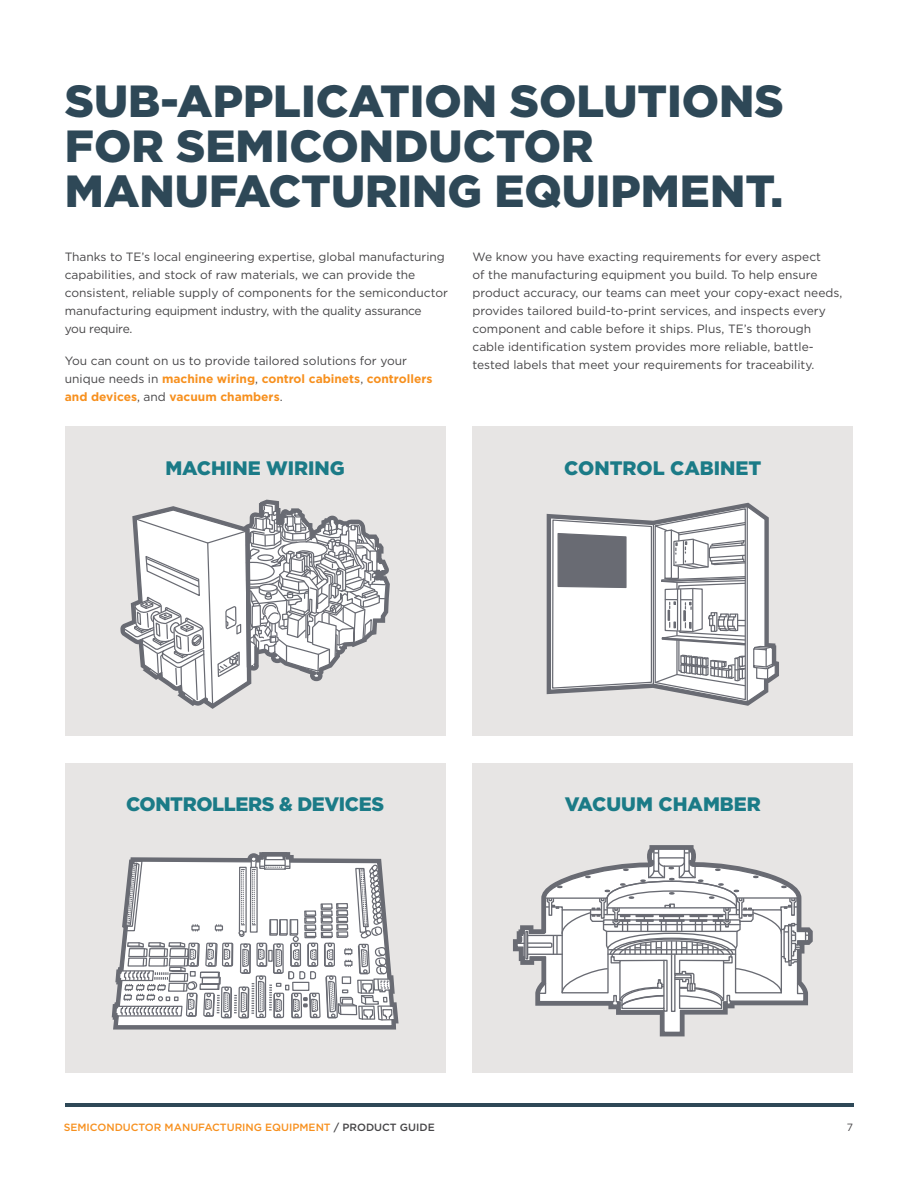
<style>
.page{position:relative;width:918px;height:1188px;background:#fff}
.page>*{position:absolute;margin:0;border:0;box-sizing:border-box;transform-origin:0 0}
.t1{font:900 45px/45px "Gotham";color:#2e4857}
.t2{font:900 19.5px "Gotham";color:#1b7b87}
.t3{font:900 19.5px "Gotham";letter-spacing:-.02em;color:#1b7b87}
.t4{font:12px/18px "Gotham";color:#464547}
.t5{font:500 10.5px "Gotham";color:#f7901e}
.t6{font:10.5px "Gotham";color:#464547}
.s1{font-weight:700;color:#f7901e}
.s2{color:#464547}
</style>
<div class="page">
<hr style="left:65px;top:1104px;width:788px;height:3px;background:#2e4857">
<div style="left:65px;top:427px;width:381px;height:309px;background:#e7e5e4"></div>
<svg style="left:120px;top:500px;width:270px;height:209px"></svg>
<div style="left:65px;top:763px;width:381px;height:309px;background:#e7e5e4"></div>
<svg style="left:117px;top:852px;width:279px;height:178px;background:#d5d5d7"></svg>
<div style="left:268px;top:950px;width:5px;height:12px;border:1px solid #696b73"></div>
<div style="left:472px;top:763px;width:381px;height:309px;background:#e7e5e4"></div>
<svg style="left:513px;top:845px;width:300px;height:191px"></svg>
<svg style="left:516px;top:848px;width:294px;height:186px"></svg>
<svg style="left:521px;top:848px;width:287px;height:165px"></svg>
<div style="left:472px;top:427px;width:381px;height:309px;background:#e7e5e4"></div>
<svg style="left:547px;top:503px;width:232px;height:203px"></svg>
<svg style="left:549px;top:505px;width:227px;height:198px"></svg>
<hr style="left:747px;top:507px;width:1px;height:195px;background:#696b73">
<svg style="left:551px;top:507px;width:226px;height:194px;background:#d3d3d5"></svg>
<h1 class="t1" style="left:65px;top:78px;width:721px">SUB-APPLICATION SOLUTIONS<br>FOR SEMICONDUCTOR<br>MANUFACTURING EQUIPMENT.</h1>
<p class="t4" style="left:65px;top:248px;width:385px">Thanks to TE’s local engineering expertise, global manufacturing capabilities, and stock of raw materials, we can provide the consistent, reliable supply of components for the semiconductor manufacturing equipment industry, with the quality assurance<br>you require.</p>
<p class="t4" style="left:65px;top:351px;width:369px">You can count on us to provide tailored solutions for your unique needs in <span class="s1">machine wiring</span>, <span class="s1">control cabinets</span>, <span class="s1">controllers and devices</span>, and <span class="s1">vacuum chambers</span>.</p>
<h2 class="t2" style="left:165px;top:454px;width:181px">MACHINE WIRING</h2>
<p class="t4" style="left:472px;top:248px;width:371px">We know you have exacting requirements for every aspect<br>of the manufacturing equipment you build. To help ensure product accuracy, our teams can meet your copy-exact needs, provides tailored build-to-print services, and inspects every component and cable before it ships. Plus, TE’s thorough cable identification system provides more reliable, battle&shy;tested labels that meet your requirements for traceability.</p>
<h2 class="t2" style="left:564px;top:454px;width:199px">CONTROL CABINET</h2>
<h2 class="t3" style="left:126px;top:791px;width:260px">CONTROLLERS &amp; DEVICES</h2>
<h2 class="t2" style="left:565px;top:791px;width:198px">VACUUM CHAMBER</h2>
<p class="t5" style="left:64px;top:1120px;width:372px">SEMICONDUCTOR MANUFACTURING EQUIPMENT <span class="s2">/ PRODUCT GUIDE</span></p>
<p class="t6" style="left:847px;top:1121px;width:8px">7</p>
</div>
